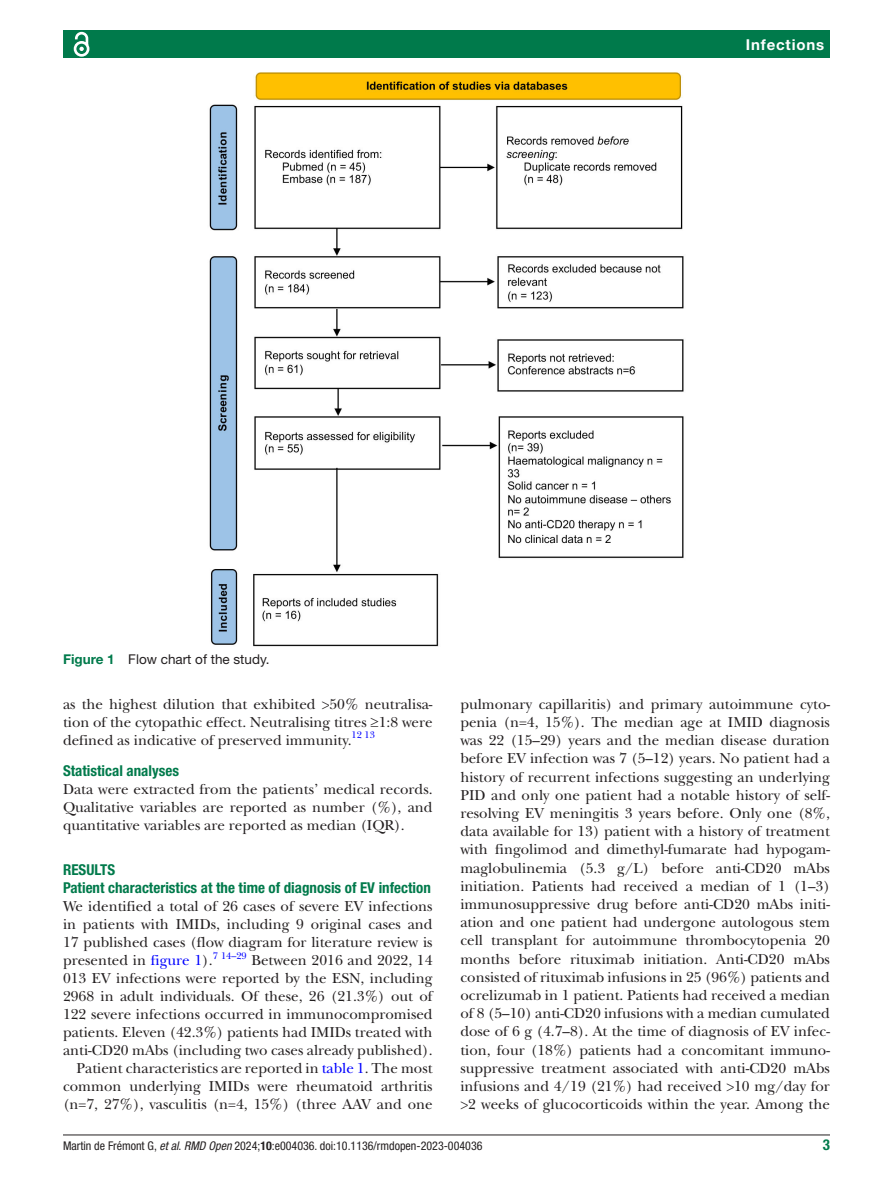
<style>
.page{position:relative;width:893px;height:1191px;background:#fff}
.page>*{position:absolute;margin:0;border:0;box-sizing:border-box;transform-origin:0 0}
.t1{font:15px/18.1px "New Baskerville";color:#231f20;text-align:justify}
.t2{font:700 condensed 15px/18px "Helvetica Neue LT Std";color:#007a4b}
.t3{font:700 15px "Helvetica Neue LT Std";letter-spacing:.055em;color:#fff}
.t4{font:13.5px "Helvetica Neue LT Std";color:#231f20}
.t5{font:condensed 12px "Helvetica Neue LT Std";color:#231f20}
.t6{font:9.9px "New Baskerville";color:#00f}
.s1{font-weight:700;color:#007a4b}
.s2{color:#00f}
.s3{font-style:italic}
.s4{font-weight:700}
</style>
<div class="page">
<hr style="left:63px;top:1134px;width:767px;height:1px;background:#231f20">
<div style="left:63px;top:31px;width:767px;height:27px;background:#007a4b"></div>
<svg style="left:73px;top:31px;width:17px;height:26px"></svg>
<img style="left:209px;top:73px;width:475px;height:573px">
<p class="t3" style="left:746px;top:35px;width:80px">Infections</p>
<p class="t4" style="left:63px;top:651px;width:208px"><span class="s1">Figure 1</span> Flow chart of the study.</p>
<p class="t1" style="left:63px;top:695px;width:371px">as the highest dilution that exhibited &gt;50% neutralisa&shy;tion of the cytopathic effect. Neutralising titres ≥1:8 were defined as indicative of preserved immunity.</p>
<p class="t6" style="left:352px;top:729px;width:25px">12 13</p>
<p class="t2" style="left:63px;top:761px;width:117px">Statistical analyses</p>
<p class="t1" style="left:63px;top:780px;width:371px">Data were extracted from the patients’ medical records.<br>Qualitative variables are reported as number (%), and quantitative variables are reported as median (IQR).</p>
<p class="t2" style="left:63px;top:860px;width:369px">RESULTS<br>Patient characteristics at the time of diagnosis of EV infection</p>
<p class="t1" style="left:63px;top:897px;width:371px">We identified a total of 26 cases of severe EV infections in patients with IMIDs, including 9 original cases and 17 published cases (flow diagram for literature review is presented in <span class="s2">figure 1</span>).</p>
<p class="t6" style="left:213px;top:949px;width:35px">7 14–29</p>
<p class="t1" style="left:63px;top:951px;width:371px;text-align:right">Between 2016 and 2022, 14<br>013 EV infections were reported by the ESN, including 2968 in adult individuals. Of these, 26 (21.3%) out of 122 severe infections occurred in immunocompromised patients. Eleven (42.3%) patients had IMIDs treated with anti-CD20 mAbs (including two cases already published).<br>Patient characteristics are reported in <span class="s2">table 1</span>. The most common underlying IMIDs were rheumatoid arthritis (n=7, 27%), vasculitis (n=4, 15%) (three AAV and one</p>
<p class="t1" style="left:460px;top:695px;width:371px">pulmonary capillaritis) and primary autoimmune cyto&shy;penia (n=4, 15%). The median age at IMID diagnosis was 22 (15–29) years and the median disease duration before EV infection was 7 (5–12) years. No patient had a history of recurrent infections suggesting an underlying PID and only one patient had a notable history of self&shy;resolving EV meningitis 3 years before. Only one (8%, data available for 13) patient with a history of treatment with fingolimod and dimethyl-fumarate had hypogam&shy;maglobulinemia (5.3 g/L) before anti-CD20 mAbs initiation. Patients had received a median of 1 (1–3) immunosuppressive drug before anti-CD20 mAbs initi&shy;ation and one patient had undergone autologous stem cell transplant for autoimmune thrombocytopenia 20 months before rituximab initiation. Anti-CD20 mAbs consisted of rituximab infusions in 25 (96%) patients and ocrelizumab in 1 patient. Patients had received a median of 8 (5–10) anti-CD20 infusions with a median cumulated dose of 6 g (4.7–8). At the time of diagnosis of EV infec&shy;tion, four (18%) patients had a concomitant immuno&shy;suppressive treatment associated with anti-CD20 mAbs infusions and 4/19 (21%) had received &gt;10 mg/day for &gt;2 weeks of glucocorticoids within the year. Among the</p>
<p class="t5" style="left:63px;top:1138px;width:421px">Martin de Frémont G, <span class="s3">et al</span>. <span class="s3">RMD Open</span> 2024;<span class="s4">10</span>:e004036. doi:10.1136/rmdopen-2023-004036</p>
<p class="t2" style="left:823px;top:1135px;width:9px">3</p>
</div>
